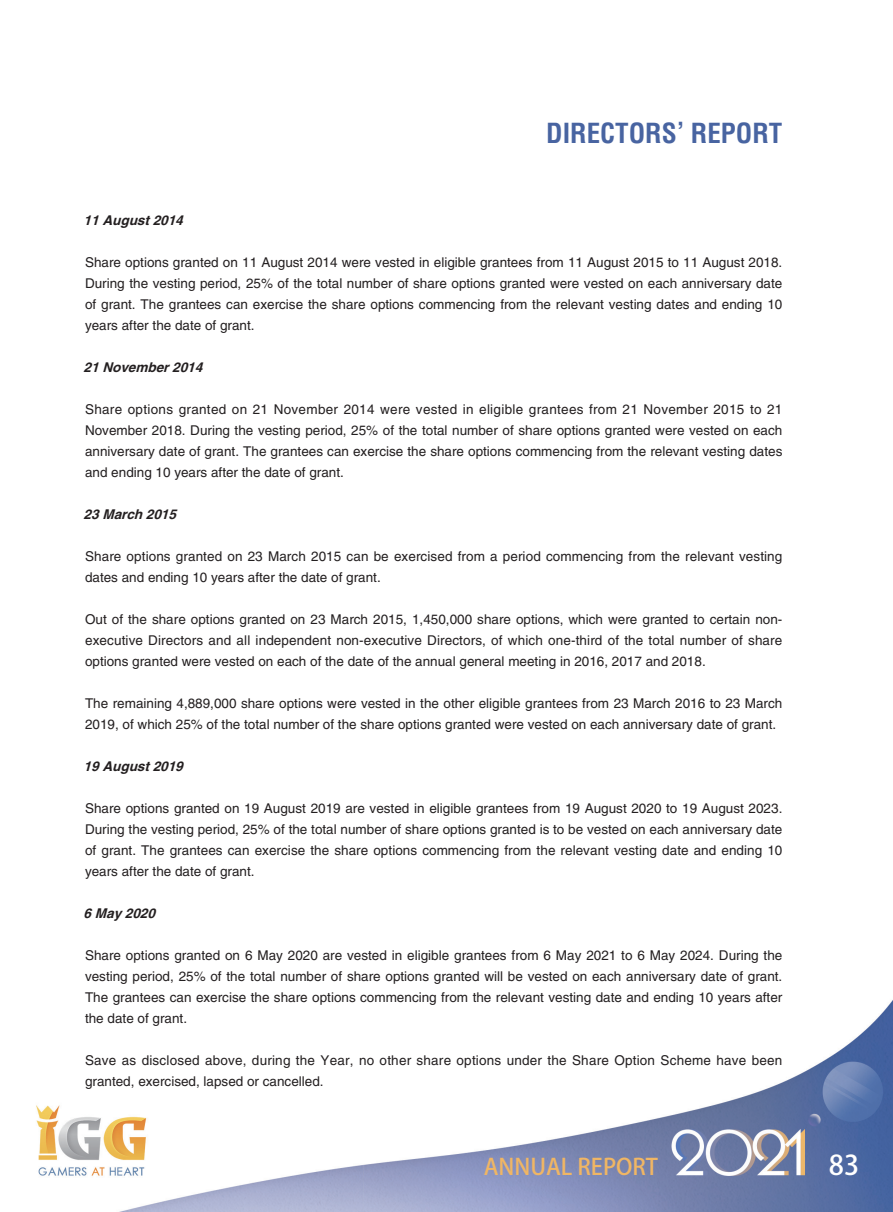
<style>
.page{position:relative;width:893px;height:1212px;background:#fff}
.page>*{position:absolute;margin:0;border:0;box-sizing:border-box;transform-origin:0 0}
.t1{font:700 condensed 27px "Helvetica LT Std";color:#4864a1}
.t2{font:27px "Adobe Fan Heiti Std Bold E Ten B5 H";color:#fff}
.t3{font:22.5px "Adobe Fan Heiti Std Bold E Ten B5 H";color:#f0b664}
.t4{font:13.5px/21px "Helvetica LT Std";color:#231f20;text-align:justify}
.t5{font:italic 700 13.5px "Helvetica LT Std";color:#231f20}
</style>
<div class="page">
<img style="left:36px;top:1000px;width:857px;height:212px">
<h1 class="t1" style="left:546px;top:118px;width:238px">DIRECTORS’ REPORT</h1>
<p class="t5" style="left:84px;top:215px;width:104px">11 August2014</p>
<p class="t4" style="left:85px;top:253px;width:699px">Share options granted on 11 August 2014 were vested in eligible grantees from 11 August 2015 to 11 August 2018.<br>During the vesting period, 25% of the total number of share options granted were vested on each anniversary date of grant. The grantees can exercise the share options commencing from the relevant vesting dates and ending 10 years after the date of grant.</p>
<p class="t5" style="left:84px;top:362px;width:124px">21 November2014</p>
<p class="t4" style="left:85px;top:400px;width:699px">Share options granted on 21 November 2014 were vested in eligible grantees from 21 November 2015 to 21<br>November 2018. During the vesting period, 25% of the total number of share options granted were vested on each anniversary date of grant. The grantees can exercise the share options commencing from the relevant vesting dates and ending 10 years after the date of grant.</p>
<p class="t5" style="left:84px;top:509px;width:97px">23 March 2015</p>
<p class="t4" style="left:85px;top:547px;width:699px">Share options granted on 23 March 2015 can be exercised from a period commencing from the relevant vesting dates and ending 10 years after the date of grant.</p>
<p class="t4" style="left:85px;top:610px;width:699px">Out of the share options granted on 23 March 2015, 1,450,000 share options, which were granted to certain non&shy;executive Directors and all independent non-executive Directors, of which one-third of the total number of share options granted were vested on each of the date of the annual general meeting in 2016, 2017 and 2018.</p>
<p class="t4" style="left:85px;top:694px;width:699px">The remaining 4,889,000 share options were vested in the other eligible grantees from 23 March 2016 to 23 March<br>2019, of which 25% of the total number of the share options granted were vested on each anniversary date of grant.</p>
<p class="t5" style="left:84px;top:761px;width:104px">19 August2019</p>
<p class="t4" style="left:85px;top:799px;width:699px">Share options granted on 19 August 2019 are vested in eligible grantees from 19 August 2020 to 19 August 2023.<br>During the vesting period, 25% of the total number of share options granted is to be vested on each anniversary date of grant. The grantees can exercise the share options commencing from the relevant vesting date and ending 10 years after the date of grant.</p>
<p class="t5" style="left:84px;top:908px;width:76px">6 May 2020</p>
<p class="t4" style="left:85px;top:946px;width:699px">Share options granted on 6 May 2020 are vested in eligible grantees from 6 May 2021 to 6 May 2024. During the vesting period, 25% of the total number of share options granted will be vested on each anniversary date of grant.<br>The grantees can exercise the share options commencing from the relevant vesting date and ending 10 years after the date of grant.</p>
<p class="t4" style="left:85px;top:1051px;width:699px">Save as disclosed above, during the Year, no other share options under the Share Option Scheme have been granted, exercised, lapsed or cancelled.</p>
<h2 class="t3" style="left:484px;top:1158px;width:176px">ANNUAL REPORT</h2>
<h1 class="t2" style="left:829px;top:1155px;width:32px">83</h1>
</div>
